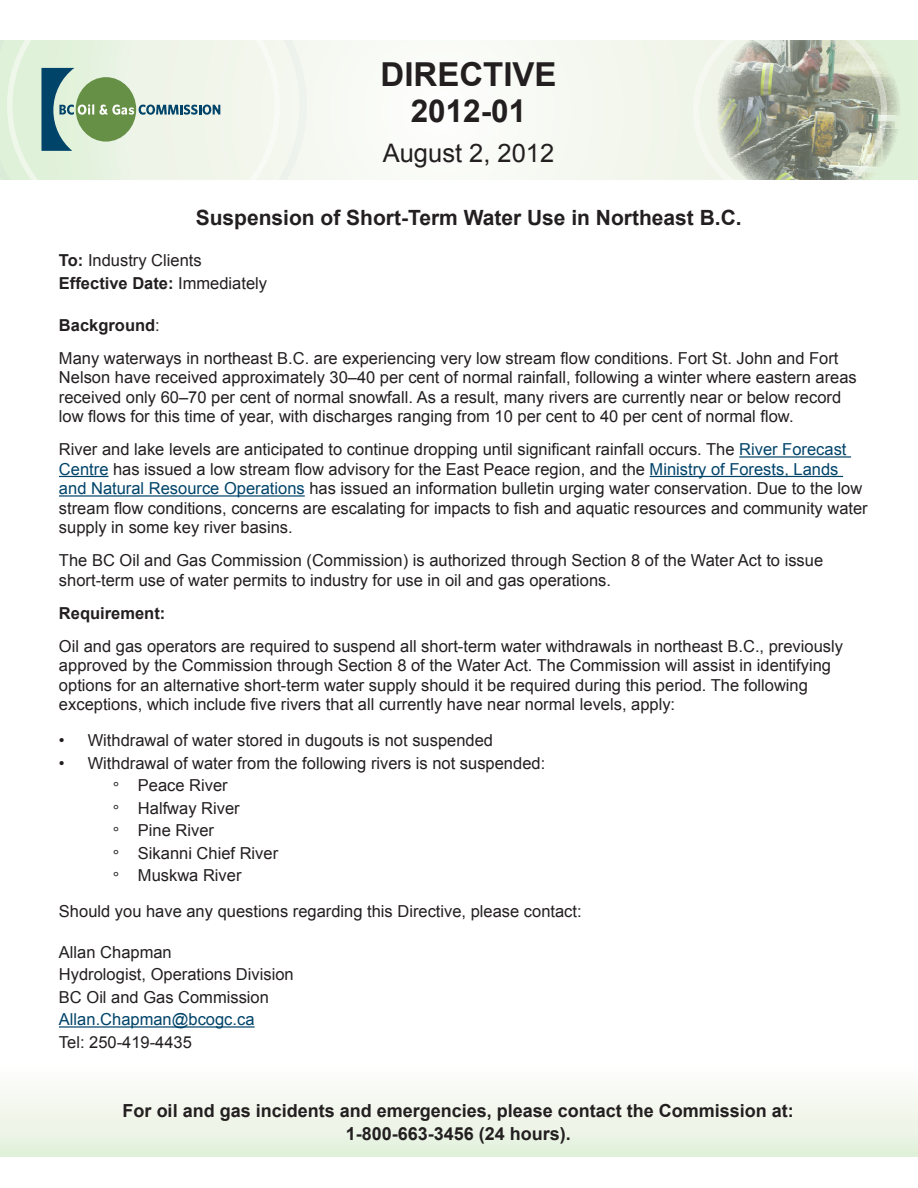
<style>
.page{position:relative;width:918px;height:1188px;background:#fff}
.page>*{position:absolute;margin:0;border:0;box-sizing:border-box;transform-origin:0 0}
.Large_title__23_pt{font:700 33px "Arial";color:#231f20}
.Large_title__23_pt-2{font:700 31.5px "Arial";color:#231f20}
.Large_title__23_pt-3{font:25.5px "Arial";color:#231f20}
.Normal_text_11_over{font:700 21px "Arial";color:#231f20}
.Normal_text_11_over-2{font:700 18px "Arial";color:#231f20}
.Normal_text_11_over-3{font:16.5px/19.5px "Arial";color:#231f20}
.Normal_text_11_over-4{font:700 16.5px "Arial";color:#231f20}
.Normal_text_11_over-5{font:16.5px "Arial";color:#00446a}
.s1{font-weight:700}
.s2{font-weight:400}
.s3{color:#00446a}
</style>
<div class="page">
<div style="left:0;top:1065px;width:918px;height:91px;background:linear-gradient(to bottom,#fffeff,#e3f0db)"></div>
<div style="left:0;top:31px;width:918px;height:159px;background:#f6f9f3"></div>
<img style="left:718px;top:40px;width:183px;height:141px">
<svg style="left:0;top:40px;width:307px;height:141px"></svg>
<svg style="left:7px;top:40px;width:273px;height:141px"></svg>
<div style="left:0;top:181px;width:918px;height:80px;background:#fff"></div>
<div style="left:0;top:0;width:918px;height:40px;background:#fff"></div>
<svg style="left:41px;top:68px;width:179px;height:83px"></svg>
<hr style="left:739px;top:456px;width:112px;height:2px;background:#00446a">
<hr style="left:59px;top:476px;width:50px;height:1px;background:#00446a">
<hr style="left:650px;top:476px;width:193px;height:1px;background:#00446a">
<hr style="left:59px;top:495px;width:246px;height:2px;background:#00446a">
<hr style="left:59px;top:1026px;width:196px;height:2px;background:#00446a">
<p class="Large_title__23_pt" style="left:381px;top:52px;width:178px">DIRECTIVE</p>
<p class="Large_title__23_pt-2" style="left:411px;top:90px;width:117px">2012-01</p>
<p class="Large_title__23_pt-3" style="left:383px;top:136px;width:173px">August 2, 2012</p>
<p class="Normal_text_11_over" style="left:196px;top:204px;width:548px">Suspension of Short-Term Water Use in Northeast B.C.</p>
<p class="Normal_text_11_over-3" style="left:59px;top:251px;width:144px"><span class="s1">To:</span> Industry Clients</p>
<p class="Normal_text_11_over-4" style="left:59px;top:272px;width:210px">Effective Date: <span class="s2">Immediately</span></p>
<p class="Normal_text_11_over-4" style="left:59px;top:314px;width:102px">Background<span class="s2">:</span></p>
<p class="Normal_text_11_over-3" style="left:59px;top:348px;width:799px">Many waterways in northeast B.C. are experiencing very low stream flow conditions. Fort St. John and Fort Nelson have received approximately 30–40 per cent of normal rainfall, following a winter where eastern areas received only 60–70 per cent of normal snowfall. As a result, many rivers are currently near or below record low flows for this time of year, with discharges ranging from 10 per cent to 40 per cent of normal flow.</p>
<p class="Normal_text_11_over-3" style="left:59px;top:440px;width:810px">River and lake levels are anticipated to continue dropping until significant rainfall occurs. The <span class="s3">River Forecast Centre</span> has issued a low stream flow advisory for the East Peace region, and the <span class="s3">Ministry of Forests, Lands and Natural Resource Operations</span> has issued an information bulletin urging water conservation. Due to the low stream flow conditions, concerns are escalating for impacts to fish and aquatic resources and community water supply in some key river basins.</p>
<p class="Normal_text_11_over-3" style="left:59px;top:551px;width:766px">The BC Oil and Gas Commission (Commission) is authorized through Section 8 of the Water Act to issue short-term use of water permits to industry for use in oil and gas operations.</p>
<p class="Normal_text_11_over-4" style="left:59px;top:602px;width:108px">Requirement:</p>
<p class="Normal_text_11_over-3" style="left:59px;top:636px;width:786px">Oil and gas operators are required to suspend all short-term water withdrawals in northeast B.C., previously approved by the Commission through Section 8 of the Water Act. The Commission will assist in identifying options for an alternative short-term water supply should it be required during this period. The following exceptions, which include five rivers that all currently have near normal levels, apply:</p>
<p class="Normal_text_11_over-3" style="left:59px;top:731px;width:436px">• Withdrawal of water stored in dugouts is not suspended</p>
<p class="Normal_text_11_over-3" style="left:59px;top:753px;width:488px">• Withdrawal of water from the following rivers is not suspended:</p>
<p class="Normal_text_11_over-3" style="left:113px;top:776px;width:116px">° Peace River</p>
<p class="Normal_text_11_over-3" style="left:113px;top:798px;width:128px">° Halfway River</p>
<p class="Normal_text_11_over-3" style="left:113px;top:821px;width:103px">° Pine River</p>
<p class="Normal_text_11_over-3" style="left:113px;top:843px;width:167px">° Sikanni Chief River</p>
<p class="Normal_text_11_over-3" style="left:113px;top:866px;width:130px">° Muskwa River</p>
<p class="Normal_text_11_over-3" style="left:59px;top:902px;width:524px">Should you have any questions regarding this Directive, please contact:</p>
<p class="Normal_text_11_over-3" style="left:59px;top:942px;width:114px">Allan Chapman</p>
<p class="Normal_text_11_over-3" style="left:59px;top:965px;width:236px">Hydrologist, Operations Division</p>
<p class="Normal_text_11_over-3" style="left:59px;top:987px;width:211px">BC Oil and Gas Commission</p>
<p class="Normal_text_11_over-5" style="left:59px;top:1009px;width:197px">Allan.Chapman@bcogc.ca</p>
<p class="Normal_text_11_over-3" style="left:59px;top:1032px;width:134px">Tel: 250-419-4435</p>
<p class="Normal_text_11_over-2" style="left:123px;top:1099px;width:673px">For oil and gas incidents and emergencies, please contact the Commission at:</p>
<p class="Normal_text_11_over-2" style="left:346px;top:1122px;width:227px">1-800-663-3456 (24 hours).</p>
</div>
